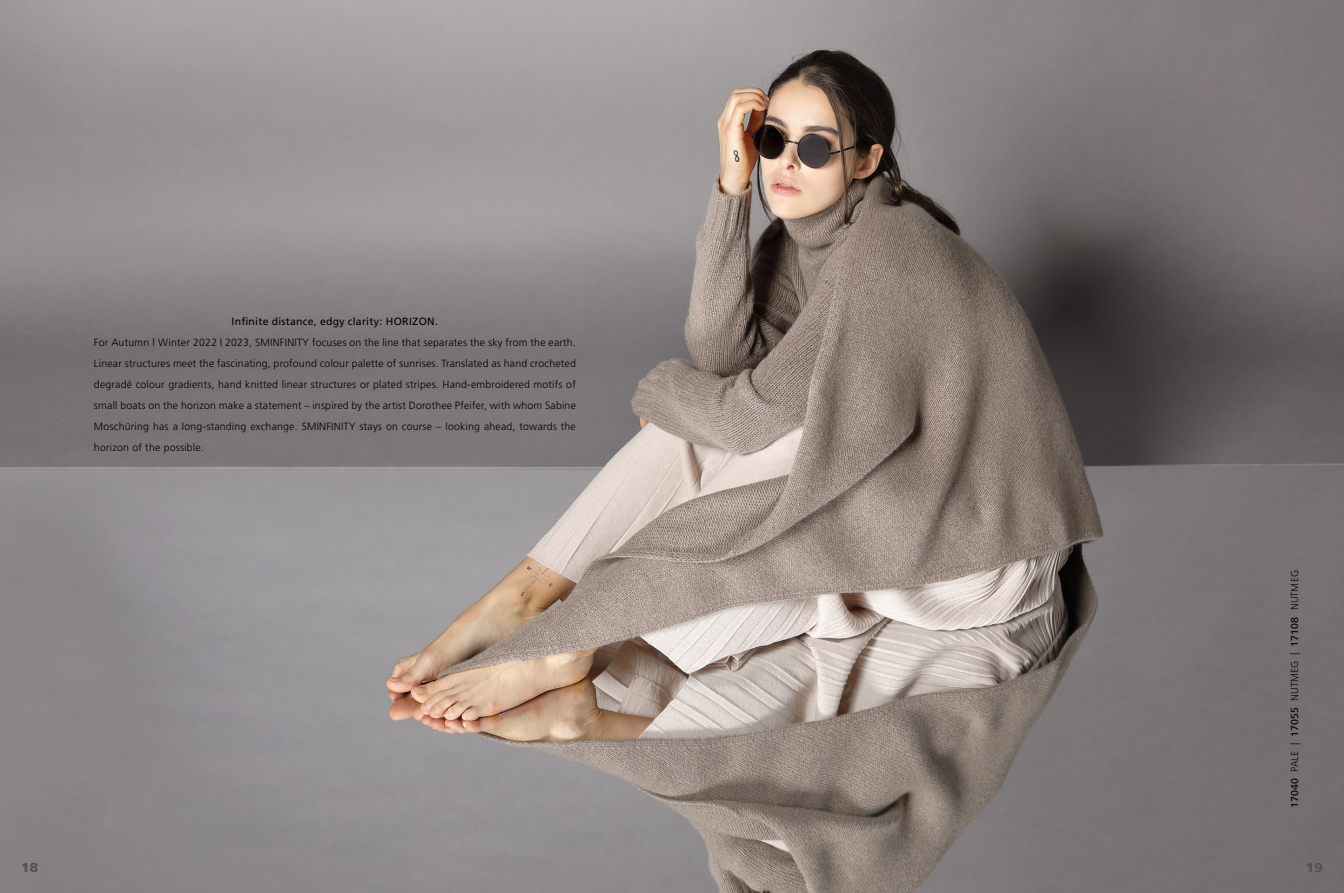
<style>
.page{position:relative;width:1344px;height:893px;background:#fff}
.page>*{position:absolute;margin:0;border:0;box-sizing:border-box;transform-origin:0 0}
.t1{font:800 13.5px "Frutiger Next LT";color:#55524e}
.t2{font:300 10.5px/21px "Frutiger";letter-spacing:.02em;color:#000;text-align:justify}
.t3{font:10.5px "Frutiger";letter-spacing:.02em;color:#000}
.t4{font:300 10.5px "Frutiger Next LT";letter-spacing:.01em;color:#000}
.s1{font-weight:500}
</style>
<div class="page">
<img style="left:0;top:0;width:1344px;height:893px">
<p class="t3" style="left:232px;top:315px;width:208px">Infinite distance, edgy clarity: HORIZON.</p>
<p class="t2" style="left:94px;top:332px;width:483px">For Autumn | Winter 2022 | 2023, SMINFINITY focuses on the line that separates the sky from the earth.<br>Linear structures meet the fascinating, profound colour palette of sunrises. Translated as hand crocheted degradé colour gradients, hand knitted linear structures or plated stripes. Hand-embroidered motifs of small boats on the horizon make a statement – inspired by the artist Dorothee Pfeifer, with whom Sabine Moschüring has a long-standing exchange. SMINFINITY stays on course – looking ahead, towards the horizon of the possible.</p>
<p class="t4" style="left:1288px;top:808px;width:239px;rotate:-90deg"><span class="s1">17040</span> PALE | <span class="s1">17055</span> NUTMEG | <span class="s1">17108</span> NUTMEG</p>
<p class="t1" style="left:21px;top:859px;width:18px">18</p>
<p class="t1" style="left:1305px;top:859px;width:18px">19</p>
</div>
